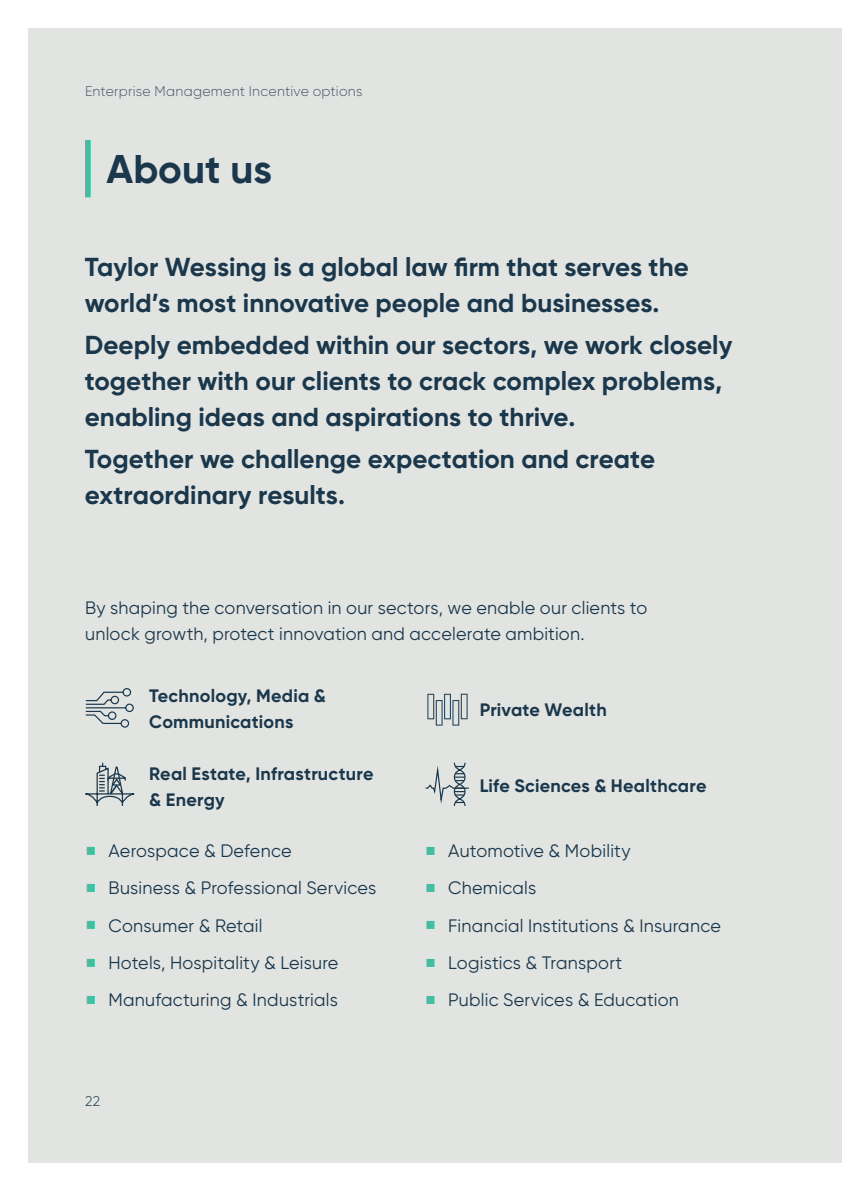
<style>
.page{position:relative;width:842px;height:1191px;background:#fff}
.page>*{position:absolute;margin:0;border:0;box-sizing:border-box;transform-origin:0 0}
.t1{font:700 40px "Gilroy";color:#1a374b}
.t2{font:700 26px/36px "Gilroy";color:#1a374b}
.t3{font:18px/37.4px "Gilroy";letter-spacing:.01em;color:#1a374b}
.t4{font:700 18px/26px "Gilroy";letter-spacing:.015em;color:#1a374b}
.Header_L{font:300 14px "Gilroy";letter-spacing:.02em;color:#475865}
.t5{font:300 14px "Gilroy";color:#1a374b}
</style>
<div class="page">
<div style="left:28px;top:28px;width:814px;height:1134px;background:#e2e4e2"></div>
<svg style="left:86px;top:688px;width:48px;height:39px"></svg>
<svg style="left:426px;top:762px;width:43px;height:44px"></svg>
<svg style="left:427px;top:693px;width:41px;height:32px"></svg>
<svg style="left:85px;top:762px;width:49px;height:43px"></svg>
<div style="left:85px;top:140px;width:6px;height:57px;background:#42bea0"></div>
<p class="Header_L" style="left:85px;top:83px;width:279px">Enterprise Management Incentive options</p>
<h1 class="t1" style="left:107px;top:144px;width:167px">About us</h1>
<h2 class="t2" style="left:85px;top:249px;width:606px">Taylor Wessing is a global law firm that serves the world’s most innovative people and businesses.</h2>
<h2 class="t2" style="left:85px;top:327px;width:649px">Deeply embedded within our sectors, we work closely together with our clients to crack complex problems, enabling ideas and aspirations to thrive.</h2>
<h2 class="t2" style="left:85px;top:440px;width:572px">Together we challenge expectation and create extraordinary results.</h2>
<p class="t3" style="left:85px;top:595px;width:564px;line-height:26px">By shaping the conversation in our sectors, we enable our clients to unlock growth, protect innovation and accelerate ambition.</p>
<p class="t4" style="left:149px;top:683px;width:178px">Technology, Media &amp;<br>Communications</p>
<p class="t4" style="left:480px;top:696px;width:129px">Private Wealth</p>
<p class="t4" style="left:149px;top:760px;width:226px">Real Estate, Infrastructure &amp; Energy</p>
<p class="t4" style="left:480px;top:772px;width:228px">Life Sciences &amp; Healthcare</p>
<p class="t3" style="left:108px;top:831px;width:269px">Aerospace &amp; Defence<br>Business &amp; Professional Services<br>Consumer &amp; Retail<br>Hotels, Hospitality &amp; Leisure<br>Manufacturing &amp; Industrials</p>
<p class="t5" style="left:85px;top:1092px;width:17px">22</p>
<p class="t3" style="left:448px;top:831px;width:274px">Automotive &amp; Mobility<br>Chemicals<br>Financial Institutions &amp; Insurance<br>Logistics &amp; Transport<br>Public Services &amp; Education</p>
</div>
